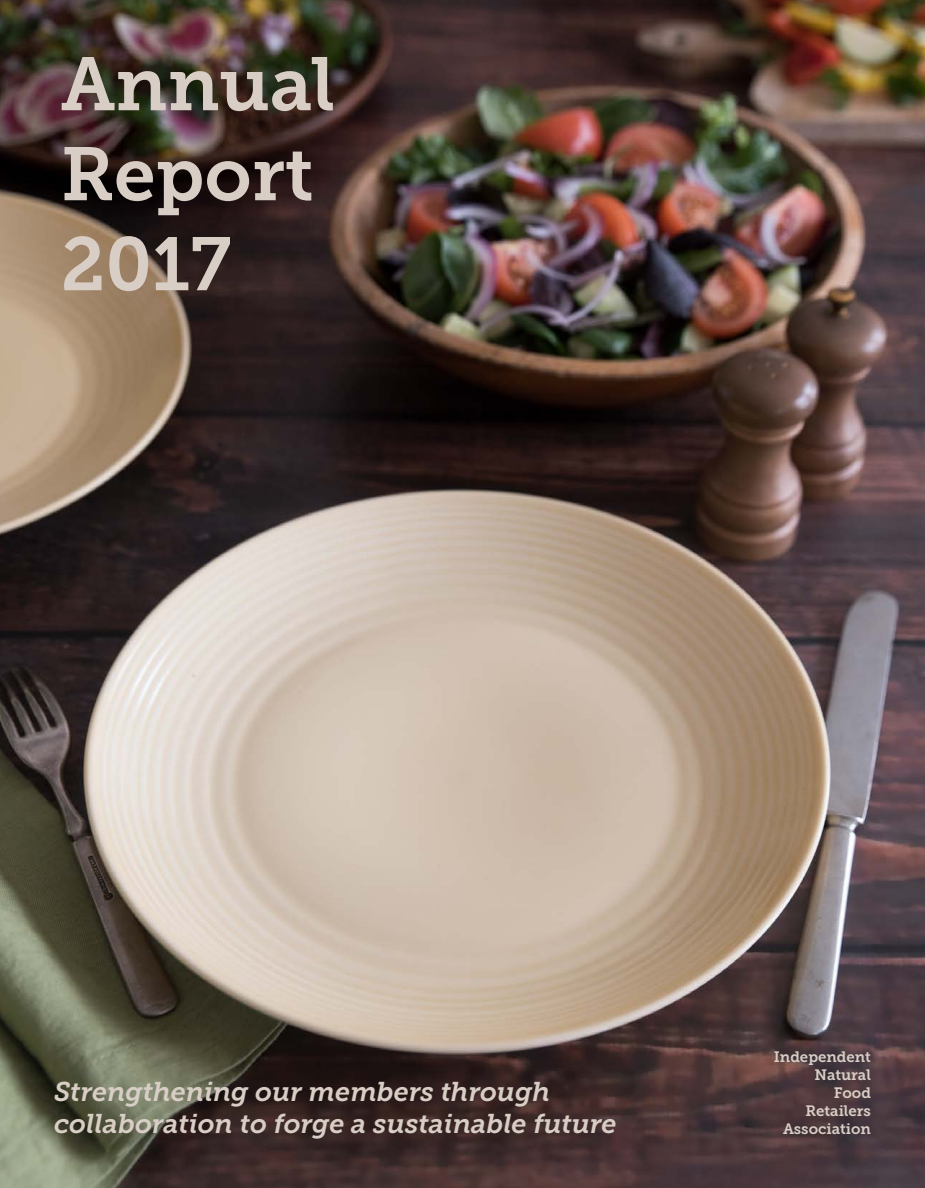
<style>
.page{position:relative;width:925px;height:1188px;background:#fff}
.page>*{position:absolute;margin:0;border:0;box-sizing:border-box;transform-origin:0 0}
.t1{font:75px/90px "Museo Slab 700";color:#d8cec5}
.t2{font:italic 27px/32.4px "Museo Slab 700";color:#d8cec5}
.t3{font:15px/18px "Museo Slab 700";color:#d8cec5;text-align:right}
</style>
<div class="page">
<img style="left:0;top:0;width:925px;height:1188px">
<h1 class="t1" style="left:61px;top:40px;width:276px">Annual<br>Report<br>2017</h1>
<p class="t2" style="left:54px;top:1076px;width:564px">Strengthening our members through collaboration to forge a sustainable future</p>
<p class="t3" style="left:774px;top:1048px;width:99px">Independent<br>Natural<br>Food<br>Retailers<br>Association</p>
</div>
